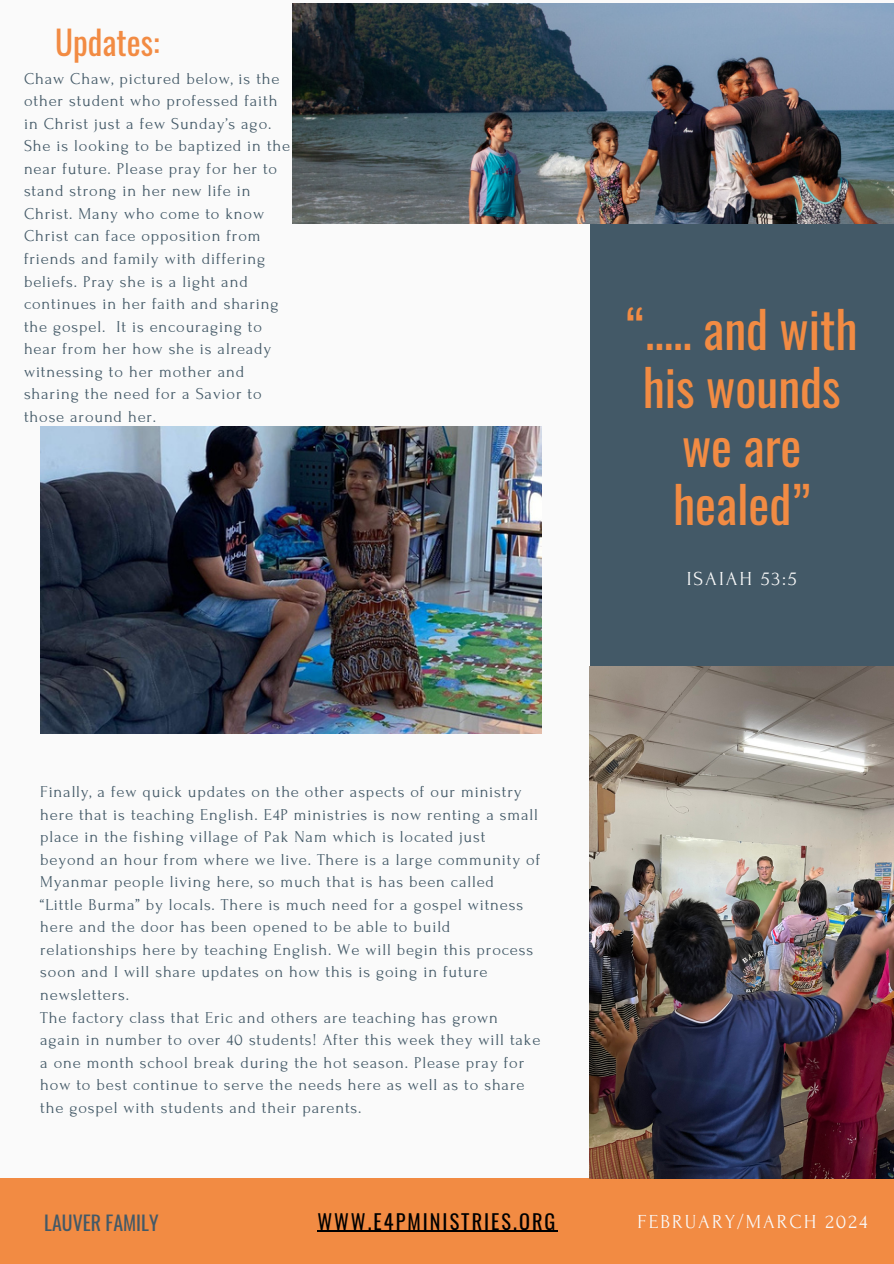
<style>
.page{position:relative;width:894px;height:1264px;background:#fff}
.page>*{position:absolute;margin:0;border:0;box-sizing:border-box;transform-origin:0 0}
.t1{font:49.65px/58.5px "Oswald";color:#f28b43;text-align:center}
.t2{font:33.15px "Oswald";color:#f28b43}
.t3{font:20.25px "Oswald";letter-spacing:.1em;color:#000}
.t4{font:19.8px "Forum";letter-spacing:.1em;color:#fafafa}
.t5{font:19.8px "Oswald";color:#435967}
.t6{font:16.5px/22.5px "Forum";letter-spacing:.05em;color:#435967}
</style>
<div class="page">
<div style="left:0;top:0;width:893px;height:1263px;background:#fafafa"></div>
<div style="left:590px;top:111px;width:303px;height:622px;background:#435967"></div>
<div style="left:0;top:1177px;width:893px;height:86px;background:#f28b43"></div>
<img style="left:590px;top:666px;width:303px;height:512px">
<img style="left:292px;top:3px;width:601px;height:221px">
<img style="left:41px;top:427px;width:500px;height:306px">
<hr style="left:317px;top:1230px;width:240px;height:1px;background:#000">
<h2 class="t2" style="left:55px;top:16px;width:106px">Updates:</h2>
<p class="t6" style="left:24px;top:68px;width:267px">Chaw Chaw, pictured below, is the other student who professed faith in Christ just a few Sunday’s ago.<br>She is looking to be baptized in the near future. Please pray for her to stand strong in her new life in<br>Christ. Many who come to know<br>Christ can face opposition from friends and family with differing beliefs. Pray she is a light and continues in her faith and sharing the gospel. It is encouraging to hear from her how she is already witnessing to her mother and sharing the need for a Savior to those around her.</p>
<p class="t6" style="left:40px;top:781px;width:501px">Finally, a few quick updates on the other aspects of our ministry here that is teaching English. E4P ministries is now renting a small place in the fishing village of Pak Nam which is located just beyond an hour from where we live. There is a large community of Myanmar people living here, so much that is has been called “Little Burma” by locals. There is much need for a gospel witness here and the door has been opened to be able to build relationships here by teaching English. We will begin this process soon and I will share updates on how this is going in future newsletters.<br>The factory class that Eric and others are teaching has grown again in number to over 40 students! After this week they will take a one month school break during the hot season. Please pray for how to best continue to serve the needs here as well as to share the gospel with students and their parents.</p>
<h1 class="t1" style="left:626px;top:298px;width:233px">“..... and with his wounds we are healed”</h1>
<p class="t4" style="left:686px;top:568px;width:111px">ISAIAH 53:5</p>
<p class="t3" style="left:317px;top:1205px;width:239px">WWW.E4PMINISTRIES.ORG</p>
<p class="t5" style="left:44px;top:1206px;width:116px">LAUVER FAMILY</p>
<p class="t4" style="left:637px;top:1210px;width:231px">FEBRUARY/MARCH 2024</p>
</div>
